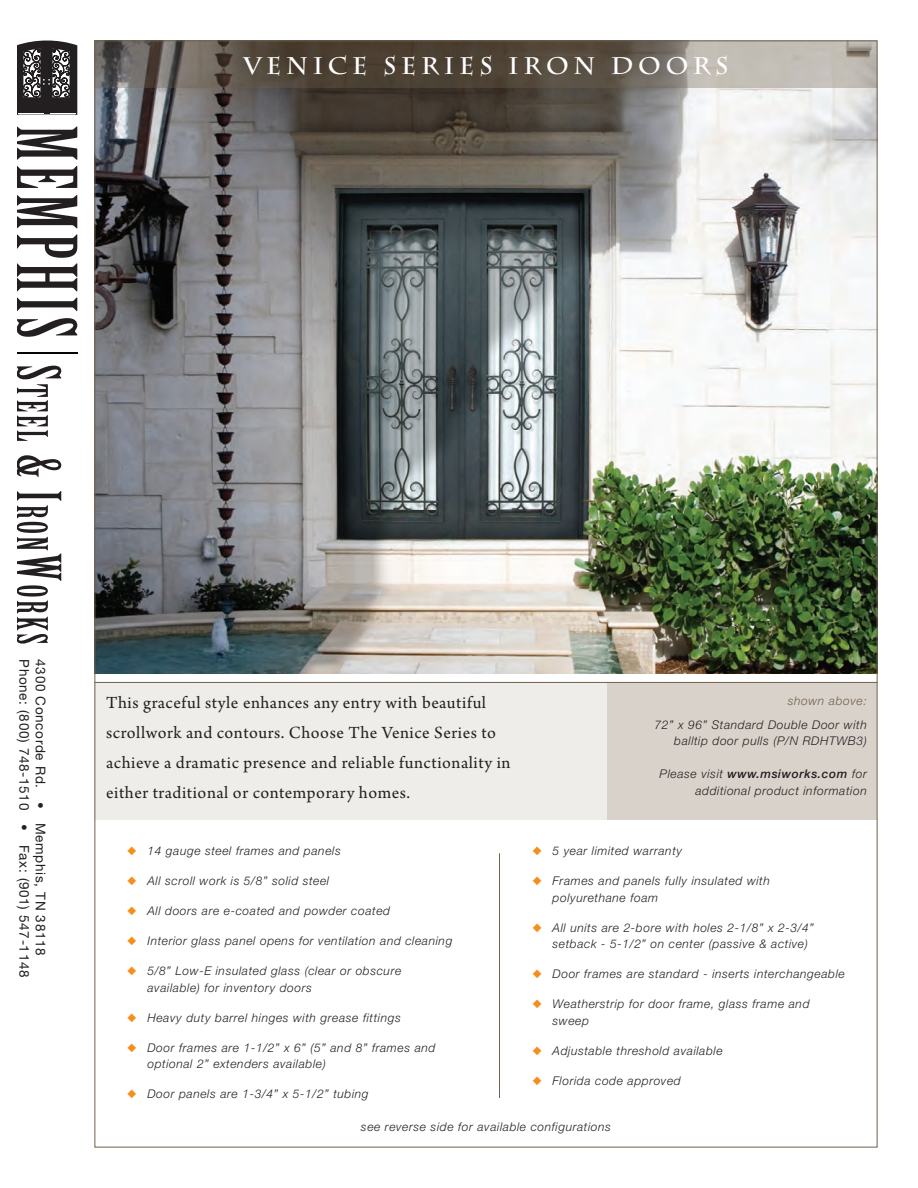
<style>
.page{position:relative;width:918px;height:1188px;background:#fff}
.page>*{position:absolute;margin:0;border:0;box-sizing:border-box;transform-origin:0 0}
.t1{font:700 24px "Charlemagne";letter-spacing:.2em;color:#fff}
.t2{font:18px/30px "Arno Pro";letter-spacing:.03em;color:#231f20}
.t3{font:13.5px "Helvetica Neue";letter-spacing:.05em;color:#231f20}
.t4{font:italic 300 12px/16.5px "Helvetica Neue";letter-spacing:.05em;color:#231f20}
.t5{font:italic 300 12px "Helvetica Neue";letter-spacing:.05em;color:#70614e}
.s1{font-weight:500}
.s2{color:#f68e1e}
</style>
<div class="page">
<div style="left:94px;top:682px;width:784px;height:137px;background:#efedea"></div>
<div style="left:608px;top:682px;width:270px;height:137px;background:#d9d2cb"></div>
<hr style="left:94px;top:682px;width:784px;height:1px;background:#70614e">
<img style="left:96px;top:88px;width:780px;height:585px">
<svg style="left:94px;top:40px;width:784px;height:48px;background:#71695f"></svg>
<hr style="left:499px;top:853px;width:1px;height:245px;background:#70614e">
<svg style="left:17px;top:366px;width:44px;height:75px"></svg>
<svg style="left:17px;top:455px;width:44px;height:22px"></svg>
<svg style="left:17px;top:491px;width:44px;height:153px"></svg>
<svg style="left:17px;top:126px;width:60px;height:34px"></svg>
<svg style="left:17px;top:166px;width:60px;height:22px"></svg>
<svg style="left:17px;top:195px;width:60px;height:33px"></svg>
<svg style="left:17px;top:234px;width:60px;height:57px"></svg>
<svg style="left:17px;top:297px;width:60px;height:14px"></svg>
<svg style="left:17px;top:318px;width:60px;height:19px"></svg>
<img style="left:17px;top:353px;width:60px;height:1px">
<svg style="left:17px;top:40px;width:60px;height:75px;background:#4e4b4c"></svg>
<p class="t1" style="left:243px;top:52px;width:487px">VENICE SERIES IRON DOORS</p>
<p class="t3" style="left:32px;top:659px;width:320px;rotate:90deg">Phone: (800) 748-1510 • Fax: (901) 547-1148</p>
<p class="t3" style="left:49px;top:659px;width:298px;rotate:90deg">4300 Concorde Rd. • Memphis, TN 38118</p>
<p class="t2" style="left:106px;top:689px;width:406px">This graceful style enhances any entry with beautiful scrollwork and contours. Choose The Venice Series to achieve a dramatic presence and reliable functionality in either traditional or contemporary homes.</p>
<p class="t5" style="left:788px;top:694px;width:81px">shown above:</p>
<p class="t4" style="left:655px;top:716px;width:214px;text-align:right">72” x 96” Standard Double Door with balltip door pulls (P/N RDHTWB3)</p>
<p class="t4" style="left:660px;top:765px;width:209px;text-align:right">Please visit <span class="s1">www.msiworks.com</span> for additional product information</p>
<p class="t4" style="left:127px;top:842px;width:215px"><span class="s2">◆</span> 14 gauge steel frames and panels</p>
<p class="t4" style="left:127px;top:872px;width:203px"><span class="s2">◆</span> All scroll work is 5/8” solid steel</p>
<p class="t4" style="left:127px;top:902px;width:264px"><span class="s2">◆</span> All doors are e-coated and powder coated</p>
<p class="t4" style="left:127px;top:932px;width:327px"><span class="s2">◆</span> Interior glass panel opens for ventilation and cleaning</p>
<p class="t4" style="left:147px;top:962px;width:255px;text-indent:-20px"><span class="s2">◆</span> 5/8” Low-E insulated glass (clear or obscure available) for inventory doors</p>
<p class="t4" style="left:127px;top:1009px;width:275px"><span class="s2">◆</span> Heavy duty barrel hinges with grease fittings</p>
<p class="t4" style="left:147px;top:1039px;width:289px;text-indent:-20px"><span class="s2">◆</span> Door frames are 1-1/2” x 6” (5” and 8” frames and optional 2” extenders available)</p>
<p class="t4" style="left:127px;top:1085px;width:243px"><span class="s2">◆</span> Door panels are 1-3/4” x 5-1/2” tubing</p>
<p class="t4" style="left:532px;top:842px;width:151px"><span class="s2">◆</span> 5 year limited warranty</p>
<p class="t4" style="left:553px;top:872px;width:219px;text-indent:-20px"><span class="s2">◆</span> Frames and panels fully insulated with polyurethane foam</p>
<p class="t4" style="left:553px;top:919px;width:263px;text-indent:-20px"><span class="s2">◆</span> All units are 2-bore with holes 2-1/8” x 2-3/4” setback - 5-1/2” on center (passive &amp; active)</p>
<p class="t4" style="left:532px;top:965px;width:314px"><span class="s2">◆</span> Door frames are standard - inserts interchangeable</p>
<p class="t4" style="left:553px;top:995px;width:258px;text-indent:-20px"><span class="s2">◆</span> Weatherstrip for door frame, glass frame and sweep</p>
<p class="t4" style="left:532px;top:1042px;width:192px"><span class="s2">◆</span> Adjustable threshold available</p>
<p class="t4" style="left:532px;top:1072px;width:150px"><span class="s2">◆</span> Florida code approved</p>
<p class="t4" style="left:361px;top:1118px;width:252px">see reverse side for available configurations</p>
</div>
